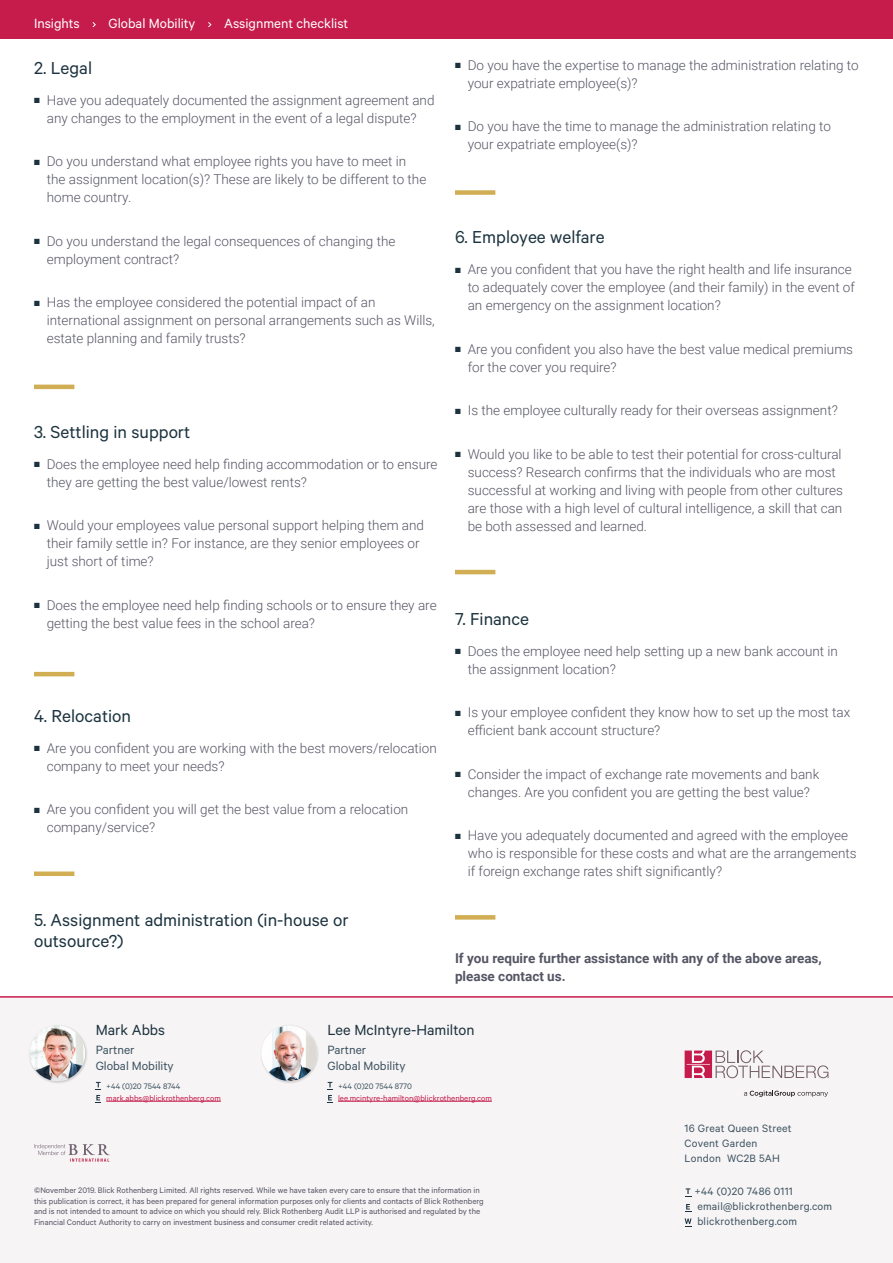
<style>
.page{position:relative;width:893px;height:1263px;background:#fff}
.page>*{position:absolute;margin:0;border:0;box-sizing:border-box;transform-origin:0 0}
.Sub_Header{font:19.5px/21px "Calibre";color:#1c333f}
.Contributor_-_Name{font:16.5px "Calibre";color:#1c333f}
.Running_Header{font:15px "Calibre";color:#fff}
.t1{font:300 13.5px/18px "Roboto";color:#555665}
.Body_Text{font:700 13.5px/18px "Roboto";color:#555665}
.Contributor_-_Postio{font:13.5px/16.5px "Calibre";color:#3d5461}
.Footer_-_Contact_Det{font:12px "Calibre";letter-spacing:.02em;color:#3d5461}
.Footer_-_Address{font:12px "Calibre";letter-spacing:.02em;color:#3d5461}
.Footer_-_Qualifier{font:9px/10.5px "Calibre";color:#555665}
.Contributor_-_Contac{font:9px "Calibre";color:#c51c4c}
.Contributor_-_Contac-2{font:9px "Calibre";color:#3d5461}
.s1{color:#1c333f}
</style>
<div class="page">
<div style="left:0;top:0;width:893px;height:38px;background:#c51c4c"></div>
<div style="left:0;top:998px;width:893px;height:265px;background:#f7f4f5"></div>
<svg style="left:685px;top:1050px;width:143px;height:28px"></svg>
<svg style="left:744px;top:1090px;width:84px;height:7px"></svg>
<svg style="left:685px;top:1188px;width:6px;height:9px"></svg>
<svg style="left:685px;top:1204px;width:6px;height:8px"></svg>
<svg style="left:685px;top:1218px;width:6px;height:9px"></svg>
<hr style="left:0;top:996px;width:893px;height:2px;background:#c51c4c">
<svg style="left:34px;top:1144px;width:76px;height:18px"></svg>
<hr style="left:106px;top:1101px;width:115px;height:1px;background:#c51c4c">
<svg style="left:96px;top:1082px;width:5px;height:21px"></svg>
<div style="left:29px;top:1024px;width:59px;height:60px;background:#231f20;opacity:.2"></div>
<img style="left:30px;top:1026px;width:55px;height:55px;border-radius:28px">
<hr style="left:338px;top:1101px;width:154px;height:1px;background:#c51c4c">
<svg style="left:327px;top:1082px;width:6px;height:21px"></svg>
<div style="left:260px;top:1024px;width:60px;height:60px;background:#231f20;opacity:.2"></div>
<img style="left:261px;top:1026px;width:56px;height:55px;border-radius:28px">
<hr style="left:34px;top:385px;width:40px;height:4px;background:#d1ae53">
<hr style="left:34px;top:672px;width:40px;height:4px;background:#d1ae53">
<div style="left:34px;top:871px;width:40px;height:5px;background:#d1ae53"></div>
<div style="left:455px;top:190px;width:40px;height:5px;background:#d1ae53"></div>
<hr style="left:455px;top:570px;width:40px;height:4px;background:#d1ae53">
<svg style="left:455px;top:915px;width:40px;height:4px"></svg>
<p class="Running_Header" style="left:34px;top:15px;width:47px">Insights</p>
<p class="Running_Header" style="left:109px;top:15px;width:88px">Global Mobility</p>
<p class="Running_Header" style="left:224px;top:15px;width:126px">Assignment checklist</p>
<p class="Sub_Header" style="left:34px;top:57px;width:60px">2. Legal</p>
<p class="t1" style="left:34px;top:91px;width:402px;text-align:center"><span class="s1">■</span> Have you adequately documented the assignment agreement and any changes to the employment in the event of a legal dispute?</p>
<p class="t1" style="left:47px;top:152px;width:381px;text-indent:-13px"><span class="s1">■</span> Do you understand what employee rights you have to meet in the assignment location(s)? These are likely to be different to the home country.</p>
<p class="t1" style="left:47px;top:232px;width:350px;text-indent:-13px"><span class="s1">■</span> Do you understand the legal consequences of changing the employment contract?</p>
<p class="t1" style="left:47px;top:293px;width:390px;text-indent:-13px"><span class="s1">■</span> Has the employee considered the potential impact of an international assignment on personal arrangements such as Wills, estate planning and family trusts?</p>
<p class="Sub_Header" style="left:34px;top:420px;width:158px">3. Settling in support</p>
<p class="t1" style="left:47px;top:454px;width:392px;text-indent:-13px"><span class="s1">■</span> Does the employee need help finding accommodation or to ensure they are getting the best value/lowest rents?</p>
<p class="t1" style="left:47px;top:516px;width:379px;text-indent:-13px"><span class="s1">■</span> Would your employees value personal support helping them and their family settle in? For instance, are they senior employees or just short of time?</p>
<p class="t1" style="left:47px;top:595px;width:391px;text-indent:-13px"><span class="s1">■</span> Does the employee need help finding schools or to ensure they are getting the best value fees in the school area?</p>
<p class="Sub_Header" style="left:34px;top:705px;width:99px">4. Relocation</p>
<p class="t1" style="left:47px;top:738px;width:392px;text-indent:-13px"><span class="s1">■</span> Are you confident you are working with the best movers/relocation company to meet your needs?</p>
<p class="t1" style="left:47px;top:800px;width:363px;text-indent:-13px"><span class="s1">■</span> Are you confident you will get the best value from a relocation company/service?</p>
<p class="Sub_Header" style="left:34px;top:909px;width:316px">5. Assignment administration (in-house or outsource?)</p>
<p class="t1" style="left:468px;top:55px;width:392px;text-indent:-13px"><span class="s1">■</span> Do you have the expertise to manage the administration relating to your expatriate employee(s)?</p>
<p class="t1" style="left:468px;top:117px;width:365px;text-indent:-13px"><span class="s1">■</span> Do you have the time to manage the administration relating to your expatriate employee(s)?</p>
<p class="Sub_Header" style="left:455px;top:226px;width:151px">6. Employee welfare</p>
<p class="t1" style="left:468px;top:260px;width:389px;text-indent:-13px"><span class="s1">■</span> Are you confident that you have the right health and life insurance to adequately cover the employee (and their family) in the event of an emergency on the assignment location?</p>
<p class="t1" style="left:468px;top:339px;width:387px;text-indent:-13px"><span class="s1">■</span> Are you confident you also have the best value medical premiums for the cover you require?</p>
<p class="t1" style="left:455px;top:401px;width:384px"><span class="s1">■</span> Is the employee culturally ready for their overseas assignment?</p>
<p class="t1" style="left:468px;top:444px;width:377px;text-indent:-13px"><span class="s1">■</span> Would you like to be able to test their potential for cross-cultural success? Research confirms that the individuals who are most successful at working and living with people from other cultures are those with a high level of cultural intelligence, a skill that can be both assessed and learned.</p>
<p class="Sub_Header" style="left:455px;top:608px;width:76px">7. Finance</p>
<p class="t1" style="left:468px;top:641px;width:372px;text-indent:-13px"><span class="s1">■</span> Does the employee need help setting up a new bank account in the assignment location?</p>
<p class="t1" style="left:468px;top:703px;width:384px;text-indent:-13px"><span class="s1">■</span> Is your employee confident they know how to set up the most tax efficient bank account structure?</p>
<p class="t1" style="left:455px;top:764px;width:366px;text-align:center"><span class="s1">■</span> Consider the impact of exchange rate movements and bank changes. Are you confident you are getting the best value?</p>
<p class="t1" style="left:468px;top:826px;width:390px;text-indent:-13px"><span class="s1">■</span> Have you adequately documented and agreed with the employee who is responsible for these costs and what are the arrangements if foreign exchange rates shift significantly?</p>
<p class="Body_Text" style="left:455px;top:949px;width:368px">If you require further assistance with any of the above areas, please contact us.</p>
<p class="Contributor_-_Name" style="left:96px;top:1020px;width:71px">Mark Abbs</p>
<p class="Contributor_-_Postio" style="left:96px;top:1041px;width:80px">Partner<br>Global Mobility</p>
<p class="Contributor_-_Contac-2" style="left:106px;top:1080px;width:76px">+44 (0)20 7544 8744</p>
<p class="Contributor_-_Contac" style="left:106px;top:1092px;width:116px">mark.abbs@blickrothenberg.com</p>
<p class="Contributor_-_Name" style="left:327px;top:1020px;width:149px">Lee McIntyre-Hamilton</p>
<p class="Contributor_-_Postio" style="left:327px;top:1041px;width:80px">Partner<br>Global Mobility</p>
<p class="Contributor_-_Contac-2" style="left:338px;top:1080px;width:75px">+44 (0)20 7544 8770</p>
<p class="Contributor_-_Contac" style="left:338px;top:1092px;width:155px">lee.mcintyre-hamilton@blickrothenberg.com</p>
<p class="Footer_-_Qualifier" style="left:34px;top:1185px;width:451px">©November 2019. Blick Rothenberg Limited. All rights reserved. While we have taken every care to ensure that the information in this publication is correct, it has been prepared for general information purposes only for clients and contacts of Blick Rothenberg and is not intended to amount to advice on which you should rely. Blick Rothenberg Audit LLP is authorised and regulated by the Financial Conduct Authority to carry on investment business and consumer credit related activity.</p>
<p class="Footer_-_Address" style="left:685px;top:1121px;width:108px">16 Great Queen Street</p>
<p class="Footer_-_Address" style="left:685px;top:1136px;width:74px">Covent Garden</p>
<p class="Footer_-_Address" style="left:685px;top:1151px;width:97px">London WC2B 5AH</p>
<p class="Footer_-_Contact_Det" style="left:695px;top:1185px;width:100px">+44 (0)20 7486 0111</p>
<p class="Footer_-_Contact_Det" style="left:697px;top:1200px;width:136px">email@blickrothenberg.com</p>
<p class="Footer_-_Contact_Det" style="left:697px;top:1215px;width:101px">blickrothenberg.com</p>
</div>
